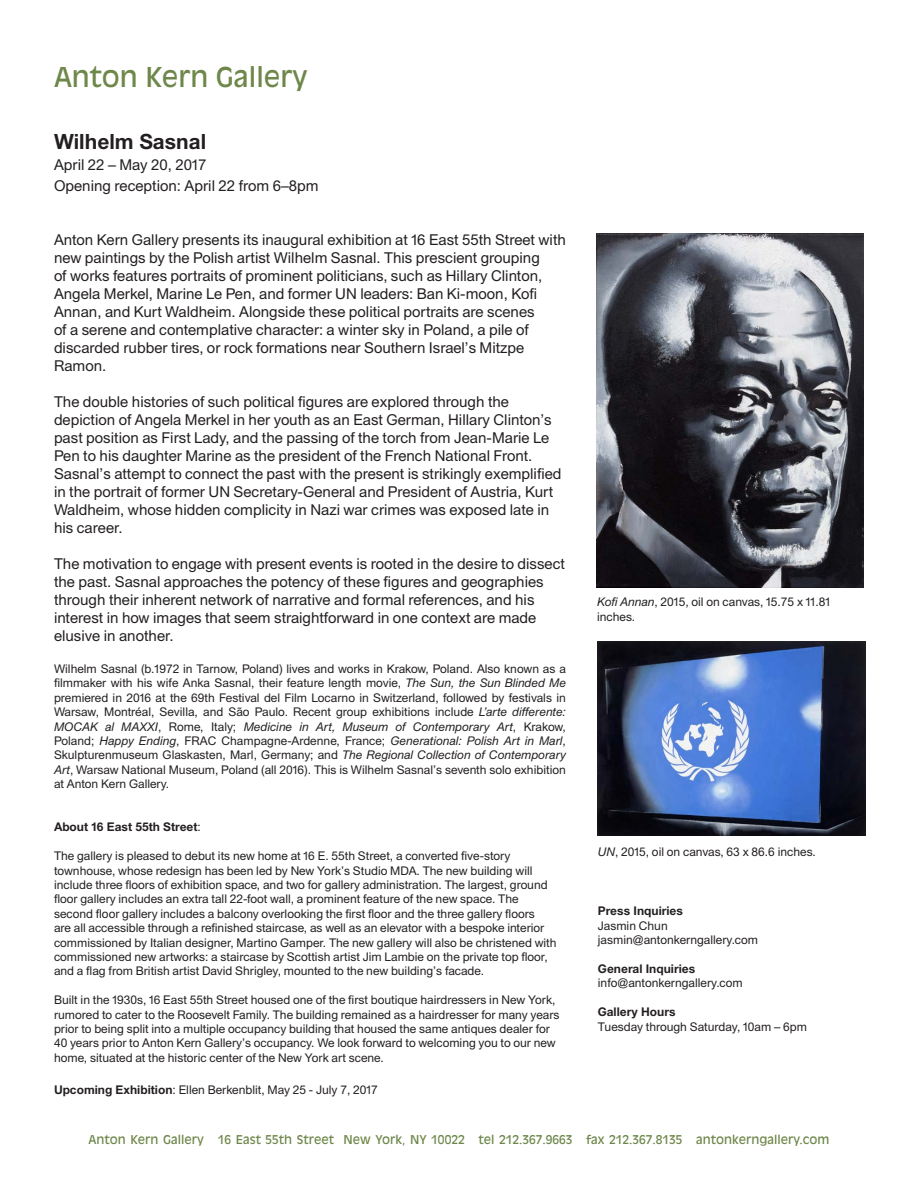
<style>
.page{position:relative;width:918px;height:1188px;background:#fff}
.page>*{position:absolute;margin:0;border:0;box-sizing:border-box;transform-origin:0 0}
.t1{font:27px "Antique Olive";color:#6e874a}
.t2{font:700 21px "Union";color:#231f20}
.t3{font:15px/18px "Union";color:#231f20}
.t4{font:12px/14.4px "Union";color:#231f20}
.t5{font:12px "Antique Olive";color:#6e874a}
.t6{font:700 12px "Union";color:#231f20}
.s1{font-style:italic}
.s2{font-weight:400}
.s3{font-weight:700}
</style>
<div class="page">
<img style="left:597px;top:233px;width:267px;height:355px">
<img style="left:597px;top:641px;width:268px;height:194px">
<h1 class="t1" style="left:54px;top:61px;width:255px">Anton Kern Gallery</h1>
<h2 class="t2" style="left:54px;top:128px;width:154px">Wilhelm Sasnal</h2>
<p class="t3" style="left:54px;top:154px;width:266px;line-height:21px">April 22 – May 20, 2017<br>Opening reception: April 22 from 6–8pm</p>
<p class="t3" style="left:54px;top:230px;width:513px">Anton Kern Gallery presents its inaugural exhibition at 16 East 55th Street with new paintings by the Polish artist Wilhelm Sasnal. This prescient grouping<br>of works features portraits of prominent politicians, such as Hillary Clinton, Angela Merkel, Marine Le Pen, and former UN leaders: Ban Ki-moon, Kofi Annan, and Kurt Waldheim. Alongside these political portraits are scenes<br>of a serene and contemplative character: a winter sky in Poland, a pile of discarded rubber tires, or rock formations near Southern Israel’s Mitzpe Ramon.</p>
<p class="t3" style="left:54px;top:392px;width:509px">The double histories of such political figures are explored through the depiction of Angela Merkel in her youth as an East German, Hillary Clinton’s past position as First Lady, and the passing of the torch from Jean-Marie Le Pen to his daughter Marine as the president of the French National Front.<br>Sasnal’s attempt to connect the past with the present is strikingly exemplified in the portrait of former UN Secretary-General and President of Austria, Kurt Waldheim, whose hidden complicity in Nazi war crimes was exposed late in his career.</p>
<p class="t3" style="left:54px;top:554px;width:512px">The motivation to engage with present events is rooted in the desire to dissect the past. Sasnal approaches the potency of these figures and geographies through their inherent network of narrative and formal references, and his interest in how images that seem straightforward in one context are made elusive in another.</p>
<p class="t4" style="left:54px;top:662px;width:513px;text-align:justify">Wilhelm Sasnal (b.1972 in Tarnow, Poland) lives and works in Krakow, Poland. Also known as a filmmaker with his wife Anka Sasnal, their feature length movie, <span class="s1">The Sun, the Sun Blinded Me </span>premiered in 2016 at the 69th Festival del Film Locarno in Switzerland, followed by festivals in Warsaw, Montréal, Sevilla, and São Paulo. Recent group exhibitions include <span class="s1">L’arte differente:<br>MOCAK al MAXXI</span>, Rome, Italy; <span class="s1">Medicine in Art, Museum of Contemporary Art</span>, Krakow, Poland; <span class="s1">Happy Ending</span>, FRAC Champagne-Ardenne, France; <span class="s1">Generational: Polish Art in Marl</span>, Skulpturenmuseum Glaskasten, Marl, Germany; and <span class="s1">The Regional Collection of Contemporary Art</span>, Warsaw National Museum, Poland (all 2016). This is Wilhelm Sasnal’s seventh solo exhibition at Anton Kern Gallery.</p>
<p class="t6" style="left:54px;top:820px;width:148px">About 16 East 55th Street<span class="s2">:</span></p>
<p class="t4" style="left:54px;top:849px;width:504px">The gallery is pleased to debut its new home at 16 E. 55th Street, a converted five-story townhouse, whose redesign has been led by New York’s Studio MDA. The new building will include three floors of exhibition space, and two for gallery administration. The largest, ground floor gallery includes an extra tall 22-foot wall, a prominent feature of the new space. The second floor gallery includes a balcony overlooking the first floor and the three gallery floors<br>are all accessible through a refinished staircase, as well as an elevator with a bespoke interior commissioned by Italian designer, Martino Gamper. The new gallery will also be christened with commissioned new artworks: a staircase by Scottish artist Jim Lambie on the private top floor, and a flag from British artist David Shrigley, mounted to the new building’s facade.</p>
<p class="t4" style="left:54px;top:993px;width:507px">Built in the 1930s, 16 East 55th Street housed one of the first boutique hairdressers in New York, rumored to cater to the Roosevelt Family. The building remained as a hairdresser for many years prior to being split into a multiple occupancy building that housed the same antiques dealer for 40 years prior to Anton Kern Gallery’s occupancy. We look forward to welcoming you to our new home, situated at the historic center of the New York art scene.</p>
<p class="t4" style="left:54px;top:1083px;width:325px"><span class="s3">Upcoming Exhibition</span>: Ellen Berkenblit, May 25 - July 7, 2017</p>
<p class="t4" style="left:597px;top:595px;width:235px"><span class="s1">Kofi Annan</span>, 2015, oil on canvas, 15.75 x 11.81 inches.</p>
<p class="t4" style="left:598px;top:845px;width:220px"><span class="s1">UN</span>, 2015, oil on canvas, 63 x 86.6 inches.</p>
<p class="t6" style="left:598px;top:904px;width:87px">Press Inquiries</p>
<p class="t4" style="left:598px;top:918px;width:162px">Jasmin Chun jasmin@antonkerngallery.com</p>
<p class="t6" style="left:598px;top:962px;width:99px">General Inquiries</p>
<p class="t4" style="left:598px;top:976px;width:146px">info@antonkerngallery.com</p>
<p class="t6" style="left:598px;top:1005px;width:79px">Gallery Hours</p>
<p class="t4" style="left:598px;top:1019px;width:211px">Tuesday through Saturday, 10am – 6pm</p>
<p class="t5" style="left:89px;top:1133px;width:742px">Anton Kern Gallery 16 East 55th Street New York, NY 10022 tel 212.367.9663 fax 212.367.8135 antonkerngallery.com</p>
</div>
